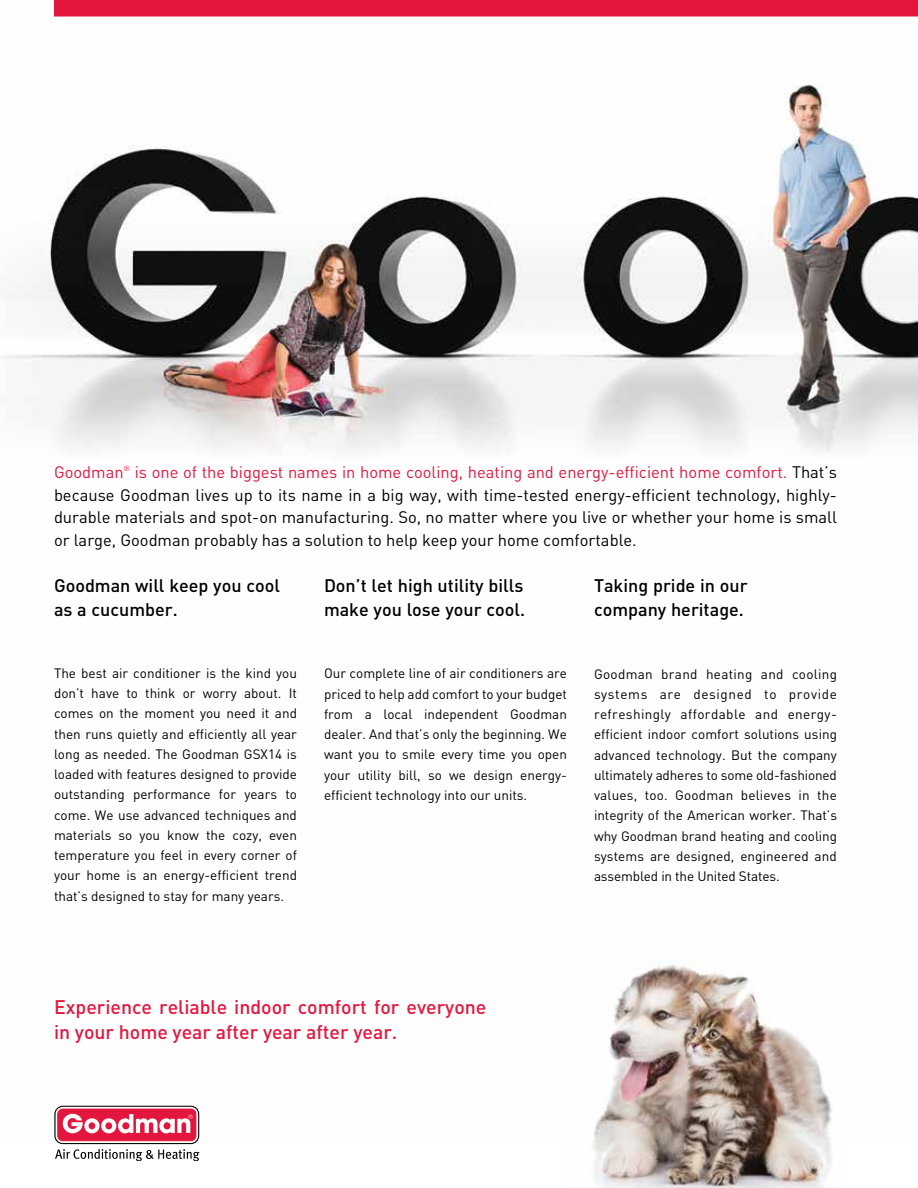
<style>
.page{position:relative;width:918px;height:1188px;background:#fff}
.page>*{position:absolute;margin:0;border:0;box-sizing:border-box;transform-origin:0 0}
.t1{font:500 19.5px/25.5px "DIN Pro";color:#e3173e}
.t2{font:500 18px/24px "DIN Pro";color:#000}
.t3{font:16.5px/22.5px "DIN Pro";color:#000;text-align:justify}
.t4{font:16.5px "DIN Pro";color:#e3173e}
.t5{font:13.5px/20.2px "DIN Pro";color:#000;text-align:justify}
.t6{font:7.35px "DIN Pro";color:#e3173e}
.s1{color:#e3173e}
</style>
<div class="page">
<img style="left:6px;top:16px;width:912px;height:1123px">
<svg style="left:55px;top:1106px;width:144px;height:55px"></svg>
<div style="left:54px;top:0;width:864px;height:16px;background:#e3173e"></div>
<img style="left:567px;top:946px;width:276px;height:242px">
<p class="t4" style="left:54px;top:459px;width:71px">Goodman</p>
<p class="t6" style="left:124px;top:462px;width:8px">®</p>
<p class="t3" style="left:54px;top:459px;width:785px;text-indent:81px"><span class="s1">is one of the biggest names in home cooling, heating and energy-efficient home comfort.</span> That’s because Goodman lives up to its name in a big way, with time-tested energy-efficient technology, highly&shy;durable materials and spot-on manufacturing. So, no matter where you live or whether your home is small or large, Goodman probably has a solution to help keep your home comfortable.</p>
<h2 class="t2" style="left:54px;top:571px;width:228px">Goodman will keep you cool as a cucumber.</h2>
<h2 class="t2" style="left:324px;top:571px;width:203px">Don’t let high utility bills make you lose your cool.</h2>
<h2 class="t2" style="left:594px;top:571px;width:155px">Taking pride in our company heritage.</h2>
<p class="t5" style="left:54px;top:662px;width:245px">The best air conditioner is the kind you don’t have to think or worry about. It comes on the moment you need it and then runs quietly and efficiently all year long as needed. The Goodman GSX14 is loaded with features designed to provide outstanding performance for years to come. We use advanced techniques and materials so you know the cozy, even temperature you feel in every corner of your home is an energy-efficient trend that’s designed to stay for many years.</p>
<p class="t5" style="left:324px;top:662px;width:245px">Our complete line of air conditioners are priced to help add comfort to your budget from a local independent Goodman dealer. And that’s only the beginning. We want you to smile every time you open your utility bill, so we design energy&shy;efficient technology into our units.</p>
<p class="t5" style="left:594px;top:662px;width:245px">Goodman brand heating and cooling systems are designed to provide refreshingly affordable and energy&shy;efficient indoor comfort solutions using advanced technology. But the company ultimately adheres to some old-fashioned values, too. Goodman believes in the integrity of the American worker. That’s why Goodman brand heating and cooling systems are designed, engineered and assembled in the United States.</p>
<h1 class="t1" style="left:54px;top:992px;width:434px">Experience reliable indoor comfort for everyone in your home year after year after year.</h1>
</div>
